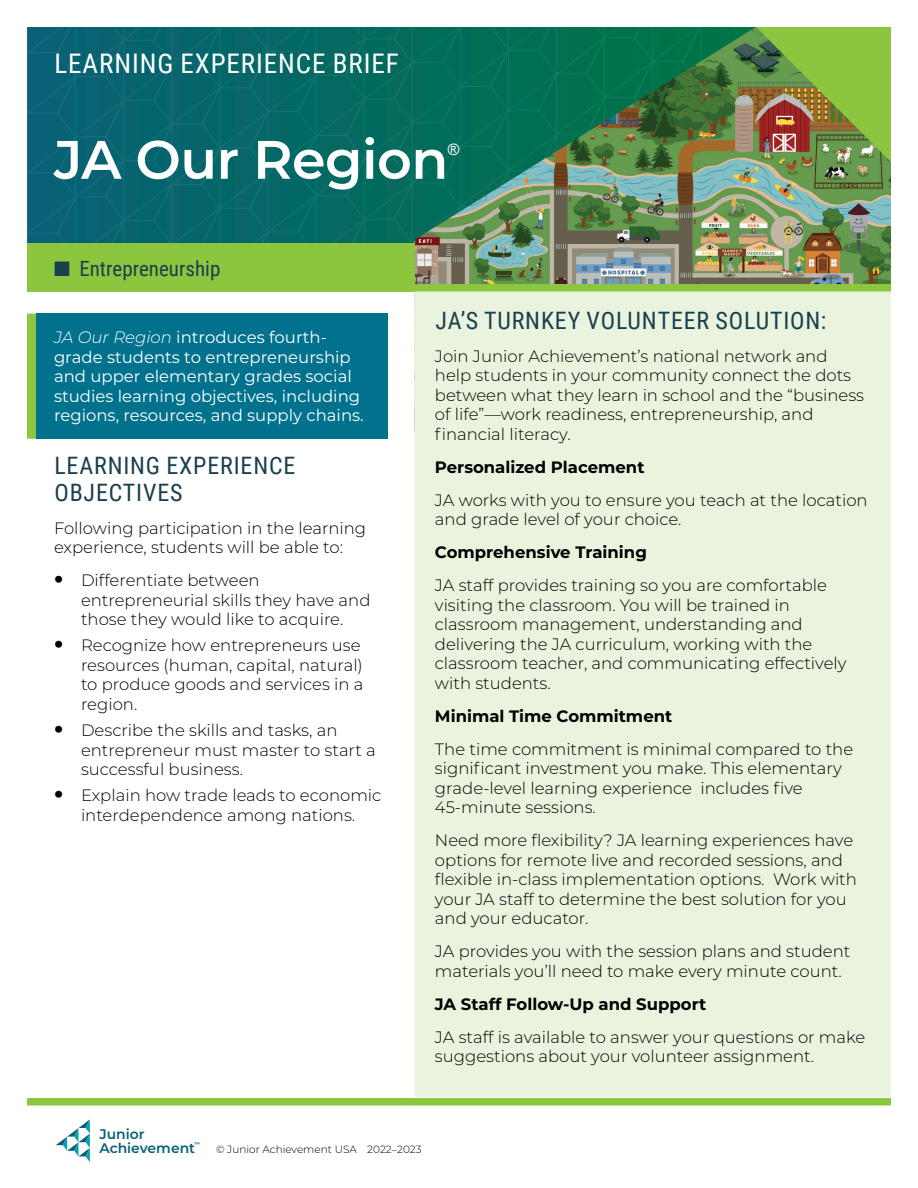
<style>
.page{position:relative;width:918px;height:1188px;background:#fff}
.page>*{position:absolute;margin:0;border:0;box-sizing:border-box;transform-origin:0 0}
.t1{font:600 54px "Montserrat";letter-spacing:-.01em;color:#fff}
.t2{font:27px "Roboto Condensed";letter-spacing:.035em;color:#fff}
.H3_highlights{font:24px/27px "Roboto Condensed";letter-spacing:.035em;color:#18404d}
.H3_pillar_shading{font:21px "Roboto Condensed";color:#18404d}
.Body{font:300 16.5px/19.5px "Montserrat";color:#000}
.body_callout{font:16.5px/19.5px "Montserrat";color:#fff}
.Body-2{font:700 16.5px "Montserrat";color:#000}
.Body__125_after{font:300 16.5px/19.5px "Montserrat";color:#000}
.t3{font:15.75px "Arial";color:#fff}
.t4{font:600 13.95px/14px "Montserrat";color:#085f77}
.t5{font:300 10.5px "Montserrat";color:#000}
.t6{font:600 5.4px "Montserrat";color:#085f77}
.s1{font-weight:300;font-style:italic}
.s2{font-weight:800;font-size:24px}
</style>
<div class="page">
<img style="left:415px;top:243px;width:476px;height:41px">
<svg style="left:27px;top:27px;width:864px;height:216px;background:#2d775f"></svg>
<svg style="left:56px;top:1119px;width:34px;height:43px"></svg>
<div style="left:27px;top:1098px;width:864px;height:8px;background:#8cc63e"></div>
<div style="left:27px;top:243px;width:388px;height:49px;background:#8cc63e"></div>
<div style="left:36px;top:314px;width:352px;height:125px;background:#00728e"></div>
<div style="left:27px;top:314px;width:9px;height:125px;background:#8cc63e"></div>
<div style="left:415px;top:291px;width:476px;height:806px;background:#eaf3de"></div>
<div style="left:408px;top:284px;width:483px;height:7px;background:#8cc63e"></div>
<h1 class="t2" style="left:54px;top:45px;width:346px">LEARNING EXPERIENCE BRIEF</h1>
<h1 class="t1" style="left:54px;top:121px;width:396px">JA Our Region</h1>
<h1 class="t3" style="left:448px;top:139px;width:13px">®</h1>
<h3 class="H3_pillar_shading" style="left:54px;top:253px;width:168px">■ Entrepreneurship</h3>
<p class="body_callout" style="left:54px;top:327px;width:311px"><span class="s1">JA Our Region</span> introduces fourth&shy;grade students to entrepreneurship and upper elementary grades social studies learning objectives, including regions, resources, and supply chains.</p>
<h3 class="H3_highlights" style="left:54px;top:451px;width:243px">LEARNING EXPERIENCE<br>OBJECTIVES</h3>
<p class="Body__125_after" style="left:54px;top:517px;width:314px">Following participation in the learning experience, students will be able to:</p>
<p class="Body" style="left:81px;top:570px;width:291px;text-indent:-27px"><span class="s2">•</span> Differentiate between entrepreneurial skills they have and those they would like to acquire.</p>
<p class="Body" style="left:81px;top:635px;width:284px;text-indent:-27px"><span class="s2">•</span> Recognize how entrepreneurs use resources (human, capital, natural) to produce goods and services in a region.</p>
<p class="Body" style="left:81px;top:720px;width:296px;text-indent:-27px"><span class="s2">•</span> Describe the skills and tasks, an entrepreneur must master to start a successful business.</p>
<p class="Body" style="left:54px;top:785px;width:329px;text-align:center"><span class="s2">•</span> Explain how trade leads to economic interdependence among nations.</p>
<h3 class="H3_highlights" style="left:435px;top:306px;width:393px">JA’S TURNKEY VOLUNTEER SOLUTION:</h3>
<p class="Body" style="left:435px;top:346px;width:431px">Join Junior Achievement’s national network and help students in your community connect the dots between what they learn in school and the “business of life”—work readiness, entrepreneurship, and financial literacy.</p>
<p class="Body-2" style="left:435px;top:455px;width:211px">Personalized Placement</p>
<p class="Body" style="left:435px;top:490px;width:434px">JA works with you to ensure you teach at the location and grade level of your choice.</p>
<p class="Body-2" style="left:435px;top:541px;width:213px">Comprehensive Training</p>
<p class="Body" style="left:435px;top:575px;width:413px">JA staff provides training so you are comfortable visiting the classroom. You will be trained in classroom management, understanding and delivering the JA curriculum, working with the classroom teacher, and communicating effectively with students.</p>
<p class="Body-2" style="left:435px;top:704px;width:239px">Minimal Time Commitment</p>
<p class="Body" style="left:435px;top:739px;width:420px">The time commitment is minimal compared to the significant investment you make. This elementary grade-level learning experience includes five 45-minute sessions.</p>
<p class="Body" style="left:435px;top:830px;width:424px">Need more flexibility? JA learning experiences have options for remote live and recorded sessions, and flexible in-class implementation options. Work with your JA staff to determine the best solution for you and your educator.</p>
<p class="Body" style="left:435px;top:941px;width:417px">JA provides you with the session plans and student materials you’ll need to make every minute count.</p>
<p class="Body-2" style="left:435px;top:992px;width:273px">JA Staff Follow-Up and Support</p>
<p class="Body" style="left:435px;top:1027px;width:432px">JA staff is available to answer your questions or make suggestions about your volunteer assignment.</p>
<p class="t4" style="left:99px;top:1126px;width:97px">Junior<br>Achievement</p>
<p class="t6" style="left:194px;top:1140px;width:7px">™</p>
<p class="t5" style="left:216px;top:1142px;width:207px">© Junior Achievement USA 2022–2023</p>
</div>
